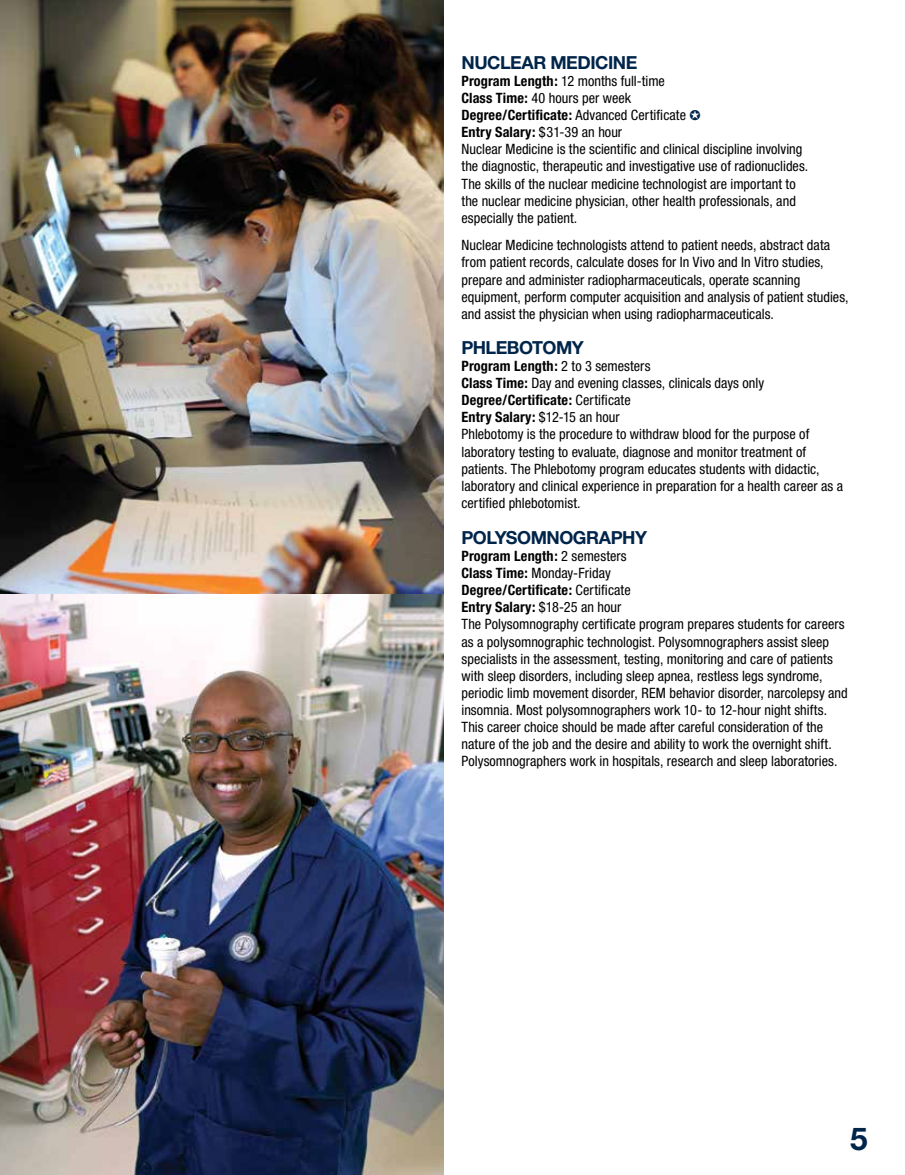
<style>
.page{position:relative;width:905px;height:1175px;background:#fff}
.page>*{position:absolute;margin:0;border:0;box-sizing:border-box;transform-origin:0 0}
.t1{font:700 31.5px "Helvetica Neue";color:#00254a}
.t2{font:700 18px "Helvetica Neue";letter-spacing:-.025em;color:#00254a}
.t3{font:condensed 14.25px/17.1px "Helvetica Neue";letter-spacing:.005em;color:#000}
.s1{font-weight:700}
.s2{color:#00254a}
</style>
<div class="page">
<img style="left:0;top:0;width:443px;height:1174px">
<p class="t2" style="left:461px;top:51px;width:177px">NUCLEAR MEDICINE</p>
<p class="t3" style="left:461px;top:72px;width:348px"><span class="s1">Program Length:</span> 12 months full-time<br><span class="s1">Class Time:</span> 40 hours per week<br><span class="s1">Degree/Certificate:</span> Advanced Certificate <span class="s2">✪<br></span><span class="s1">Entry Salary:</span> $31-39 an hour<br>Nuclear Medicine is the scientific and clinical discipline involving the diagnostic, therapeutic and investigative use of radionuclides.<br>The skills of the nuclear medicine technologist are important to the nuclear medicine physician, other health professionals, and especially the patient.</p>
<p class="t3" style="left:461px;top:237px;width:388px">Nuclear Medicine technologists attend to patient needs, abstract data from patient records, calculate doses for In Vivo and In Vitro studies, prepare and administer radiopharmaceuticals, operate scanning equipment, perform computer acquisition and analysis of patient studies, and assist the physician when using radiopharmaceuticals.</p>
<p class="t2" style="left:461px;top:336px;width:124px">PHLEBOTOMY</p>
<p class="t3" style="left:461px;top:357px;width:383px"><span class="s1">Program Length:</span> 2 to 3 semesters<br><span class="s1">Class Time:</span> Day and evening classes, clinicals days only <span class="s1">Degree/Certificate:</span> Certificate<br><span class="s1">Entry Salary:</span> $12-15 an hour<br>Phlebotomy is the procedure to withdraw blood for the purpose of laboratory testing to evaluate, diagnose and monitor treatment of patients. The Phlebotomy program educates students with didactic, laboratory and clinical experience in preparation for a health career as a certified phlebotomist.</p>
<p class="t2" style="left:461px;top:526px;width:187px">POLYSOMNOGRAPHY</p>
<p class="t3" style="left:461px;top:547px;width:388px"><span class="s1">Program Length:</span> 2 semesters<br><span class="s1">Class Time:</span> Monday-Friday<br><span class="s1">Degree/Certificate:</span> Certificate<br><span class="s1">Entry Salary:</span> $18-25 an hour<br>The Polysomnography certificate program prepares students for careers as a polysomnographic technologist. Polysomnographers assist sleep specialists in the assessment, testing, monitoring and care of patients with sleep disorders, including sleep apnea, restless legs syndrome, periodic limb movement disorder, REM behavior disorder, narcolepsy and insomnia. Most polysomnographers work 10- to 12-hour night shifts.<br>This career choice should be made after careful consideration of the nature of the job and the desire and ability to work the overnight shift.<br>Polysomnographers work in hospitals, research and sleep laboratories.</p>
<h1 class="t1" style="left:850px;top:1119px;width:19px">5</h1>
</div>
